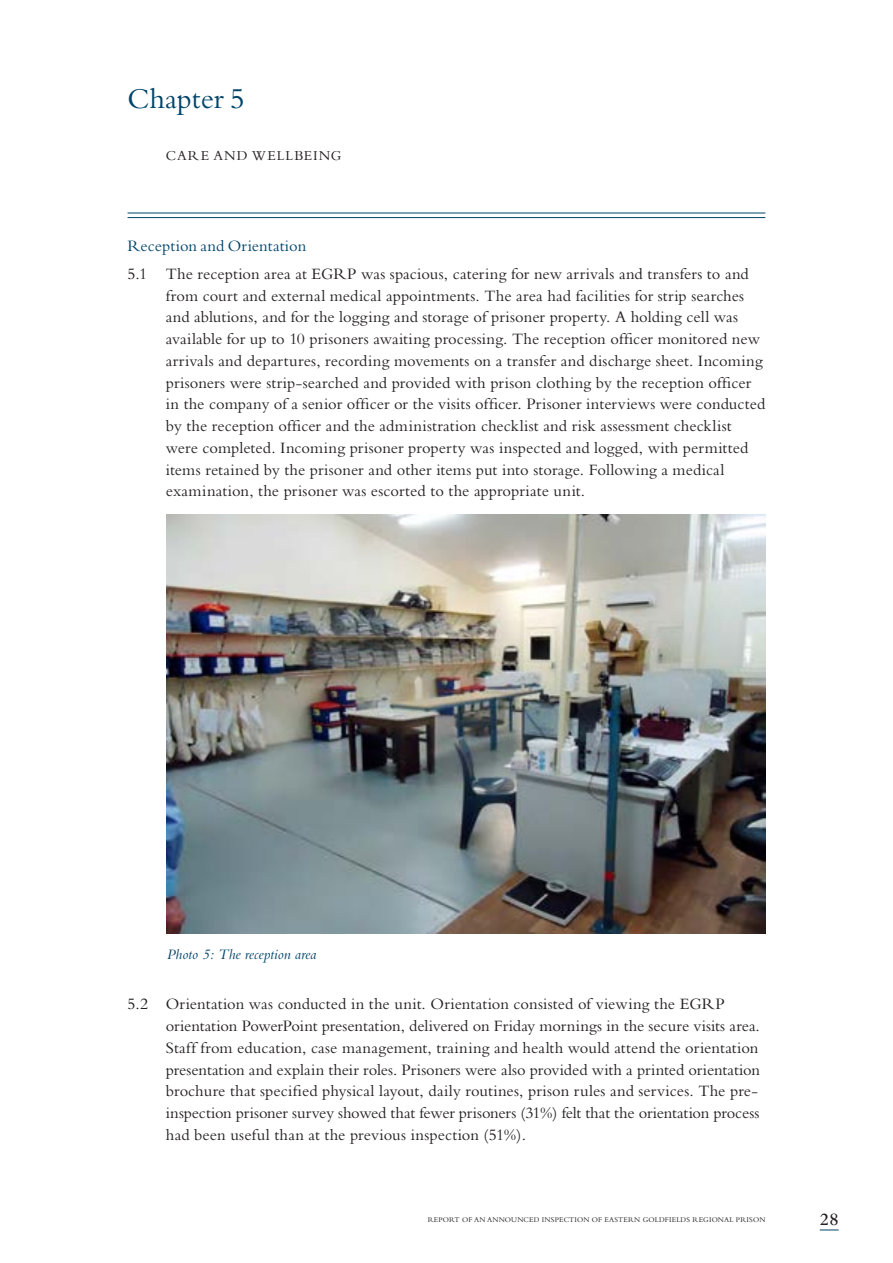
<style>
.page{position:relative;width:893px;height:1263px;background:#fff}
.page>*{position:absolute;margin:0;border:0;box-sizing:border-box;transform-origin:0 0}
.t1{font:30px "Bembo";color:#00446a}
.t2{font:600 18px "Bembo";color:#231f20}
.t3{font:16.5px/21.8px "Bembo";letter-spacing:.005em;color:#231f20}
.t4{font:16.5px "Bembo";color:#00446a}
.t5{font:italic 15px "Bembo";letter-spacing:.005em;color:#00446a}
.t6{font:14.25px "Bembo";letter-spacing:.065em;color:#231f20}
.t7{font:7.5px "Bembo";letter-spacing:.02em;color:#231f20}
</style>
<div class="page">
<hr style="left:128px;top:213px;width:637px;height:1px;background:#00446a">
<hr style="left:128px;top:217px;width:637px;height:1px;background:#00446a">
<svg style="left:820px;top:1229px;width:19px;height:1px"></svg>
<img style="left:167px;top:514px;width:598px;height:419px">
<h1 class="t1" style="left:128px;top:81px;width:119px">Chapter 5</h1>
<p class="t6" style="left:166px;top:147px;width:177px">CARE AND WELLBEING</p>
<p class="t4" style="left:128px;top:236px;width:180px">Reception and Orientation</p>
<p class="t3" style="left:166px;top:263px;width:601px;text-indent:-38px">5.1 The reception area at EGRP was spacious, catering for new arrivals and transfers to and from court and external medical appointments. The area had facilities for strip searches and ablutions, and for the logging and storage of prisoner property. A holding cell was available for up to 10 prisoners awaiting processing. The reception officer monitored new arrivals and departures, recording movements on a transfer and discharge sheet. Incoming prisoners were strip-searched and provided with prison clothing by the reception officer in the company of a senior officer or the visits officer. Prisoner interviews were conducted by the reception officer and the administration checklist and risk assessment checklist were completed. Incoming prisoner property was inspected and logged, with permitted items retained by the prisoner and other items put into storage. Following a medical examination, the prisoner was escorted to the appropriate unit.</p>
<p class="t5" style="left:167px;top:945px;width:151px">Photo 5: The reception area</p>
<p class="t3" style="left:166px;top:993px;width:596px;text-indent:-38px">5.2 Orientation was conducted in the unit. Orientation consisted of viewing the EGRP orientation PowerPoint presentation, delivered on Friday mornings in the secure visits area.<br>Staff from education, case management, training and health would attend the orientation presentation and explain their roles. Prisoners were also provided with a printed orientation brochure that specified physical layout, daily routines, prison rules and services. The pre&shy;inspection prisoner survey showed that fewer prisoners (31%) felt that the orientation process had been useful than at the previous inspection (51%).</p>
<p class="t7" style="left:428px;top:1215px;width:339px">REPORT OF AN ANNOUNCED INSPECTION OF EASTERN GOLDFIELDS REGIONAL PRISON</p>
<p class="t2" style="left:820px;top:1210px;width:20px">28</p>
</div>
